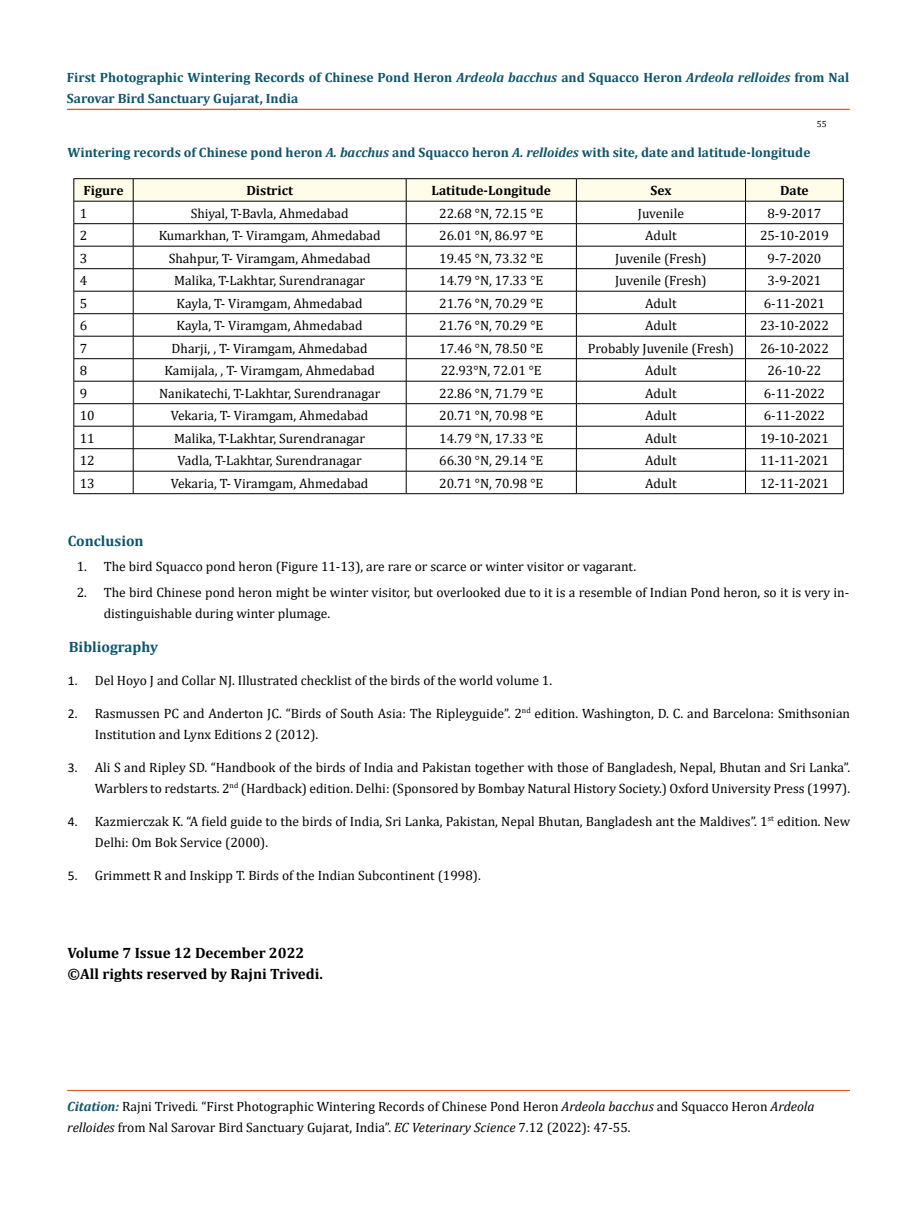
<style>
.page{position:relative;width:917px;height:1206px;background:#fff}
.page>*{position:absolute;margin:0;border:0;box-sizing:border-box;transform-origin:0 0}
.t1{font:700 15px/21px "Cambria";color:#000}
.t2{font:700 15px "Cambria";color:#0e546a}
.t3{font:13.5px/21px "Cambria";color:#000}
.t4{font:700 13.5px/21px "Cambria";color:#0e546a}
.t5{font:700 13.5px "Cambria";color:#000}
.t6{font:9px "Cambria";color:#000}
.s1{font-style:italic}
.s2{font-family:"Calibri"}
.s3{font-weight:700;font-style:italic;color:#0e546a}
</style>
<div class="page">
<div style="left:67px;top:109px;width:782px;height:1px;border:1px solid #e05d1a"></div>
<div style="left:68px;top:1090px;width:781px;height:1px;border:1px solid #e05d1a"></div>
<hr style="left:74px;top:178px;width:59px;height:1px;background:#000">
<hr style="left:133px;top:178px;width:273px;height:1px;background:#000">
<hr style="left:406px;top:178px;width:170px;height:1px;background:#000">
<hr style="left:576px;top:178px;width:169px;height:1px;background:#000">
<hr style="left:745px;top:178px;width:98px;height:1px;background:#000">
<svg style="left:74px;top:179px;width:770px;height:315px"></svg>
<hr style="left:74px;top:493px;width:59px;height:1px;background:#000">
<hr style="left:133px;top:493px;width:273px;height:1px;background:#000">
<hr style="left:406px;top:493px;width:170px;height:1px;background:#000">
<hr style="left:576px;top:493px;width:169px;height:1px;background:#000">
<hr style="left:745px;top:493px;width:98px;height:1px;background:#000">
<p class="t4" style="left:67px;top:66px;width:783px">First Photographic Wintering Records of Chinese Pond Heron <span class="s1">Ardeola bacchus</span> and Squacco Heron <span class="s1">Ardeola relloides</span> from Nal<br>Sarovar Bird Sanctuary Gujarat, India</p>
<p class="t6" style="left:816px;top:118px;width:11px">55</p>
<p class="t4" style="left:68px;top:142px;width:744px">Wintering records of Chinese pond heron <span class="s1">A. bacchus</span> and Squacco heron <span class="s1">A. relloides</span> with site, date and latitude-longitude</p>
<p class="t5" style="left:83px;top:181px;width:41px">Figure</p>
<p class="t5" style="left:246px;top:181px;width:48px">District</p>
<p class="t5" style="left:431px;top:181px;width:121px">Latitude-Longitude</p>
<p class="t5" style="left:650px;top:181px;width:23px">Sex</p>
<p class="t5" style="left:780px;top:181px;width:30px">Date</p>
<p class="t3" style="left:80px;top:203px;width:9px">1</p>
<p class="t3" style="left:191px;top:203px;width:159px">Shiyal, T-Bavla, Ahmedabad</p>
<p class="t3" style="left:439px;top:203px;width:105px">22.68 °N, 72.15 °E</p>
<p class="t3" style="left:638px;top:203px;width:47px">Juvenile</p>
<p class="t3" style="left:767px;top:203px;width:55px">8-9-2017</p>
<p class="t3" style="left:80px;top:225px;width:9px">2</p>
<p class="t3" style="left:159px;top:225px;width:223px">Kumarkhan, T- Viramgam, Ahmedabad</p>
<p class="t3" style="left:439px;top:225px;width:105px">26.01 °N, 86.97 °E</p>
<p class="t3" style="left:645px;top:225px;width:33px">Adult</p>
<p class="t3" style="left:760px;top:225px;width:70px">25-10-2019</p>
<p class="t3" style="left:80px;top:248px;width:9px">3</p>
<p class="t3" style="left:169px;top:248px;width:203px">Shahpur, T- Viramgam, Ahmedabad</p>
<p class="t3" style="left:439px;top:248px;width:105px">19.45 °N, 73.32 °E</p>
<p class="t3" style="left:615px;top:248px;width:93px">Juvenile (Fresh)</p>
<p class="t3" style="left:767px;top:248px;width:55px">9-7-2020</p>
<p class="t3" style="left:80px;top:270px;width:9px">4</p>
<p class="t3" style="left:174px;top:270px;width:192px">Malika, T-Lakhtar, Surendranagar</p>
<p class="t3" style="left:439px;top:270px;width:105px">14.79 °N, 17.33 °E</p>
<p class="t3" style="left:615px;top:270px;width:93px">Juvenile (Fresh)</p>
<p class="t3" style="left:767px;top:270px;width:55px">3-9-2021</p>
<p class="t3" style="left:80px;top:293px;width:9px">5</p>
<p class="t3" style="left:177px;top:293px;width:187px">Kayla, T- Viramgam, Ahmedabad</p>
<p class="t3" style="left:439px;top:293px;width:105px">21.76 °N, 70.29 °E</p>
<p class="t3" style="left:645px;top:293px;width:33px">Adult</p>
<p class="t3" style="left:763px;top:293px;width:63px">6-11-2021</p>
<p class="t3" style="left:80px;top:315px;width:9px">6</p>
<p class="t3" style="left:177px;top:315px;width:187px">Kayla, T- Viramgam, Ahmedabad</p>
<p class="t3" style="left:439px;top:315px;width:105px">21.76 °N, 70.29 °E</p>
<p class="t3" style="left:645px;top:315px;width:33px">Adult</p>
<p class="t3" style="left:760px;top:315px;width:70px">23-10-2022</p>
<p class="t3" style="left:80px;top:338px;width:9px">7</p>
<p class="t3" style="left:172px;top:338px;width:197px">Dharji, , T- Viramgam, Ahmedabad</p>
<p class="t3" style="left:439px;top:338px;width:105px">17.46 °N, 78.50 °E</p>
<p class="t3" style="left:587px;top:338px;width:148px">Probably Juvenile (Fresh)</p>
<p class="t3" style="left:760px;top:338px;width:70px">26-10-2022</p>
<p class="t3" style="left:80px;top:360px;width:9px">8</p>
<p class="t3" style="left:164px;top:360px;width:212px">Kamijala, , T- Viramgam, Ahmedabad</p>
<p class="t3" style="left:441px;top:360px;width:102px">22.93°N, 72.01 °E</p>
<p class="t3" style="left:645px;top:360px;width:33px">Adult</p>
<p class="t3" style="left:767px;top:360px;width:55px">26-10-22</p>
<p class="t3" style="left:80px;top:383px;width:9px">9</p>
<p class="t3" style="left:159px;top:383px;width:223px">Nanikatechi, T-Lakhtar, Surendranagar</p>
<p class="t3" style="left:439px;top:383px;width:105px">22.86 °N, 71.79 °E</p>
<p class="t3" style="left:645px;top:383px;width:33px">Adult</p>
<p class="t3" style="left:763px;top:383px;width:63px">6-11-2022</p>
<p class="t3" style="left:80px;top:405px;width:16px">10</p>
<p class="t3" style="left:171px;top:405px;width:199px">Vekaria, T- Viramgam, Ahmedabad</p>
<p class="t3" style="left:439px;top:405px;width:105px">20.71 °N, 70.98 °E</p>
<p class="t3" style="left:645px;top:405px;width:33px">Adult</p>
<p class="t3" style="left:763px;top:405px;width:63px">6-11-2022</p>
<p class="t3" style="left:80px;top:428px;width:16px">11</p>
<p class="t3" style="left:174px;top:428px;width:192px">Malika, T-Lakhtar, Surendranagar</p>
<p class="t3" style="left:439px;top:428px;width:105px">14.79 °N, 17.33 °E</p>
<p class="t3" style="left:645px;top:428px;width:33px">Adult</p>
<p class="t3" style="left:760px;top:428px;width:70px">19-10-2021</p>
<p class="t3" style="left:80px;top:450px;width:16px">12</p>
<p class="t3" style="left:178px;top:450px;width:186px">Vadla, T-Lakhtar, Surendranagar</p>
<p class="t3" style="left:439px;top:450px;width:105px">66.30 °N, 29.14 °E</p>
<p class="t3" style="left:645px;top:450px;width:33px">Adult</p>
<p class="t3" style="left:760px;top:450px;width:70px">11-11-2021</p>
<p class="t3" style="left:80px;top:473px;width:16px">13</p>
<p class="t3" style="left:171px;top:473px;width:199px">Vekaria, T- Viramgam, Ahmedabad</p>
<p class="t3" style="left:439px;top:473px;width:105px">20.71 °N, 70.98 °E</p>
<p class="t3" style="left:645px;top:473px;width:33px">Adult</p>
<p class="t3" style="left:760px;top:473px;width:70px">12-11-2021</p>
<p class="t2" style="left:68px;top:530px;width:77px">Conclusion</p>
<p class="t3" style="left:77px;top:556px;width:561px">1. The bird Squacco pond heron (Figure 11-13), are rare or scarce or winter visitor or vagarant.</p>
<p class="t3" style="left:104px;top:582px;width:747px;text-indent:-27px">2. The bird Chinese pond heron might be winter visitor, but overlooked due to it is a resemble of Indian Pond heron, so it is very in&shy;distinguishable during winter plumage.</p>
<p class="t2" style="left:69px;top:636px;width:91px">Bibliography</p>
<p class="t3" style="left:68px;top:670px;width:486px"><span class="s2">1.</span> Del Hoyo J and Collar NJ. Illustrated checklist of the birds of the world volume 1.</p>
<p class="t3" style="left:95px;top:703px;width:756px;text-indent:-27px"><span class="s2">2.</span> Rasmussen PC and Anderton JC. “Birds of South Asia: The Ripleyguide”. 2<sup>nd</sup> edition. Washington, D. C. and Barcelona: Smithsonian<br>Institution and Lynx Editions 2 (2012).</p>
<p class="t3" style="left:68px;top:757px;width:783px;text-align:right"><span class="s2">3.</span> Ali S and Ripley SD. “Handbook of the birds of India and Pakistan together with those of Bangladesh, Nepal, Bhutan and Sri Lanka”.<br>Warblers to redstarts. 2<sup>nd</sup> (Hardback) edition. Delhi: (Sponsored by Bombay Natural History Society.) Oxford University Press (1997).</p>
<p class="t3" style="left:95px;top:811px;width:756px;text-indent:-27px"><span class="s2">4.</span> Kazmierczak K. “A field guide to the birds of India, Sri Lanka, Pakistan, Nepal Bhutan, Bangladesh ant the Maldives”. 1<sup>st</sup> edition. New<br>Delhi: Om Bok Service (2000).</p>
<p class="t3" style="left:68px;top:865px;width:414px"><span class="s2">5.</span> Grimmett R and Inskipp T. Birds of the Indian Subcontinent (1998).</p>
<p class="t1" style="left:67px;top:942px;width:257px">Volume 7 Issue 12 December 2022 ©All rights reserved by Rajni Trivedi.</p>
<p class="t3" style="left:67px;top:1095px;width:748px"><span class="s3">Citation:</span> Rajni Trivedi<span class="s1">.</span> “First Photographic Wintering Records of Chinese Pond Heron <span class="s1">Ardeola bacchus</span> and Squacco Heron <span class="s1">Ardeola relloides</span> from Nal Sarovar Bird Sanctuary Gujarat, India”. <span class="s1">EC Veterinary Science</span> 7.12 (2022): 47-55.</p>
</div>
